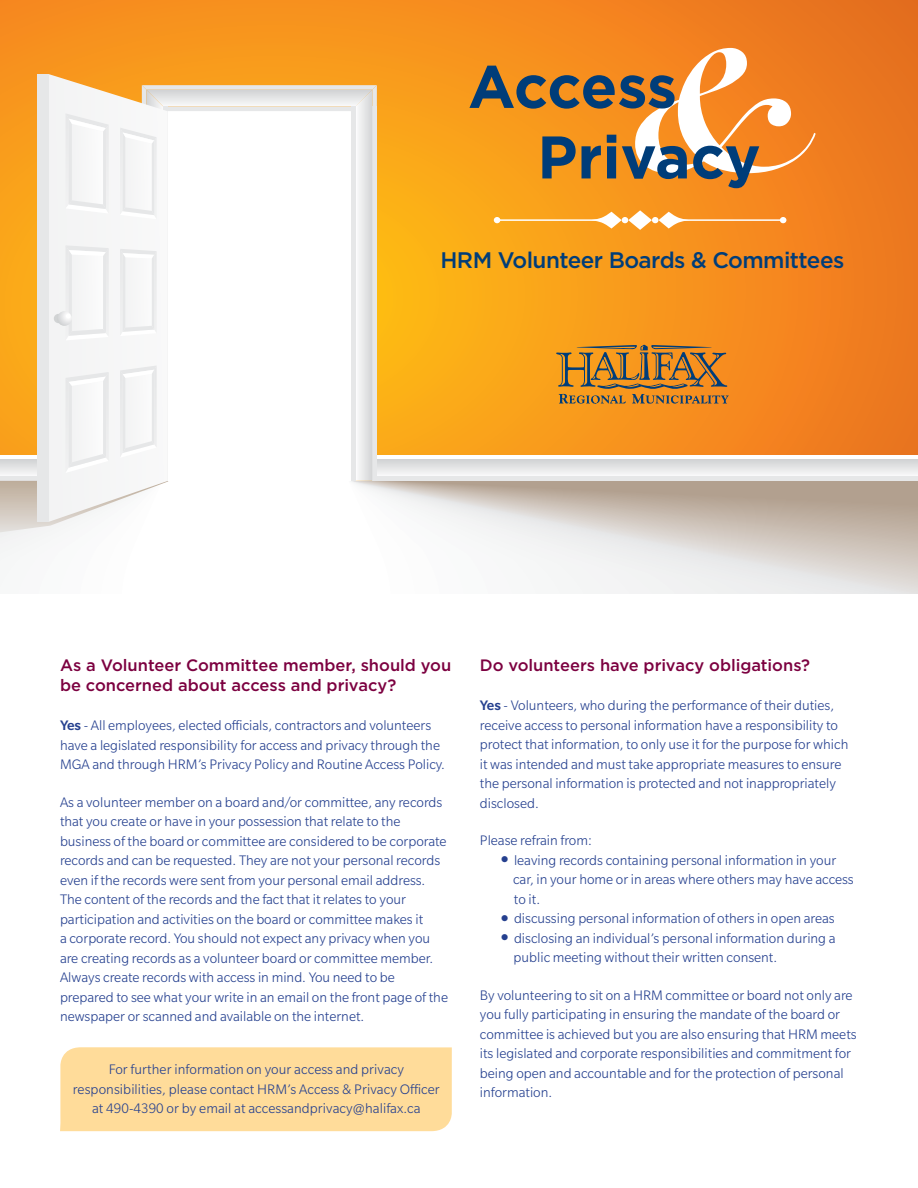
<style>
.page{position:relative;width:918px;height:1188px;background:#fff}
.page>*{position:absolute;margin:0;border:0;box-sizing:border-box;transform-origin:0 0}
.t1{font:900 216px "Snell Roundhand";color:#fff}
.t2{font:700 60px/70.5px "Gotham";letter-spacing:-.005em;color:#003d79}
.t3{font:900 60px "Snell Roundhand";color:#fff}
.t4{font:500 22.5px "Gotham";letter-spacing:-.025em;color:#003d79}
.t5{font:500 16.5px/19.8px "Gotham";color:#7c0040}
.t6{font:300 15px/19.5px "Slate Std";color:#25408f}
.s1{font-weight:500}
</style>
<div class="page">
<svg style="left:893px;top:481px;width:25px;height:113px;background:#c7baaf"></svg>
<svg style="left:864px;top:481px;width:29px;height:113px;background:#c8bdb2"></svg>
<svg style="left:835px;top:481px;width:29px;height:113px;background:#cabfb5"></svg>
<svg style="left:805px;top:481px;width:30px;height:113px;background:#ccc2b9"></svg>
<svg style="left:776px;top:481px;width:29px;height:113px;background:#cec5bc"></svg>
<svg style="left:747px;top:481px;width:29px;height:113px;background:#d0c7bf"></svg>
<svg style="left:717px;top:481px;width:30px;height:113px;background:#d2cac3"></svg>
<svg style="left:688px;top:481px;width:29px;height:113px"></svg>
<svg style="left:658px;top:481px;width:30px;height:113px"></svg>
<svg style="left:629px;top:481px;width:29px;height:113px"></svg>
<svg style="left:600px;top:481px;width:29px;height:113px"></svg>
<svg style="left:570px;top:481px;width:30px;height:113px;fill:#ecedee"></svg>
<svg style="left:541px;top:481px;width:29px;height:94px"></svg>
<svg style="left:512px;top:481px;width:29px;height:76px"></svg>
<svg style="left:482px;top:481px;width:30px;height:65px"></svg>
<svg style="left:453px;top:481px;width:29px;height:53px"></svg>
<svg style="left:423px;top:481px;width:30px;height:41px"></svg>
<svg style="left:0;top:0;width:918px;height:455px;background:#f58e1d"></svg>
<svg style="left:423px;top:459px;width:495px;height:15px;background:#e1e2e3"></svg>
<div style="left:377px;top:476px;width:541px;height:5px;background:#e6e7e8"></div>
<svg style="left:49px;top:74px;width:119px;height:11px"></svg>
<svg style="left:0;top:85px;width:423px;height:469px"></svg>
<div style="left:37px;top:74px;width:12px;height:448px;background:#e6e7e8"></div>
<div style="left:54px;top:314px;width:9px;height:9px;background:#d1d3d4;border-radius:50%"></div>
<svg style="left:57px;top:311px;width:15px;height:15px"></svg>
<svg style="left:556px;top:345px;width:173px;height:58px;background:#b97f33"></svg>
<svg style="left:659px;top:212px;width:31px;height:17px"></svg>
<div style="left:652px;top:217px;width:7px;height:6px;background:#fff;border-radius:50%"></div>
<svg style="left:780px;top:217px;width:6px;height:6px"></svg>
<hr style="left:681px;top:219px;width:102px;height:2px;background:#fff">
<svg style="left:590px;top:210px;width:62px;height:20px"></svg>
<svg style="left:494px;top:217px;width:6px;height:6px"></svg>
<hr style="left:497px;top:219px;width:102px;height:2px;background:#fff">
<div style="left:60px;top:1047px;width:392px;height:84px;background:#ffdc9a"></div>
<h1 class="t1" style="left:632px;top:-34px;width:154px">&amp;</h1>
<h2 class="t2" style="left:537px;top:50px;width:225px;text-indent:-69px">Access<br>Privacy</h2>
<h3 class="t4" style="left:440px;top:246px;width:405px">HRM Volunteer Boards &amp; Committees</h3>
<p class="t5" style="left:60px;top:656px;width:393px">As a Volunteer Committee member, should you be concerned about access and privacy?</p>
<p class="t6" style="left:60px;top:716px;width:386px"><span class="s1">Yes</span> - All employees, elected officials, contractors and volunteers have a legislated responsibility for access and privacy through the<br>MGA and through HRM’s Privacy Policy and Routine Access Policy.</p>
<p class="t6" style="left:60px;top:792px;width:390px">As a volunteer member on a board and/or committee, any records that you create or have in your possession that relate to the business of the board or committee are considered to be corporate records and can be requested. They are not your personal records even if the records were sent from your personal email address.<br>The content of the records and the fact that it relates to your participation and activities on the board or committee makes it<br>a corporate record. You should not expect any privacy when you are creating records as a volunteer board or committee member.<br>Always create records with access in mind. You need to be prepared to see what your write in an email on the front page of the newspaper or scanned and available on the internet.</p>
<p class="t6" style="left:73px;top:1059px;width:368px;text-align:center">For further information on your access and privacy responsibilities, please contact HRM’s Access &amp; Privacy Officer at 490-4390 or by email at accessandprivacy@halifax.ca</p>
<p class="t5" style="left:480px;top:656px;width:332px">Do volunteers have privacy obligations?</p>
<p class="t6" style="left:480px;top:696px;width:370px"><span class="s1">Yes</span> - Volunteers, who during the performance of their duties, receive access to personal information have a responsibility to protect that information, to only use it for the purpose for which it was intended and must take appropriate measures to ensure the personal information is protected and not inappropriately disclosed.</p>
<p class="t6" style="left:480px;top:831px;width:114px">Please refrain from:</p>
<p class="t6" style="left:513px;top:850px;width:342px;text-indent:-12px">● leaving records containing personal information in your car, in your home or in areas where others may have access to it.</p>
<p class="t6" style="left:501px;top:909px;width:335px">● discussing personal information of others in open areas</p>
<p class="t6" style="left:514px;top:928px;width:323px;text-indent:-13px">● disclosing an individual’s personal information during a public meeting without their written consent.</p>
<p class="t6" style="left:480px;top:985px;width:378px">By volunteering to sit on a HRM committee or board not only are you fully participating in ensuring the mandate of the board or committee is achieved but you are also ensuring that HRM meets its legislated and corporate responsibilities and commitment for being open and accountable and for the protection of personal information.</p>
<h2 class="t3" style="left:483px;top:1041px;width:44px">&amp;</h2>
</div>
